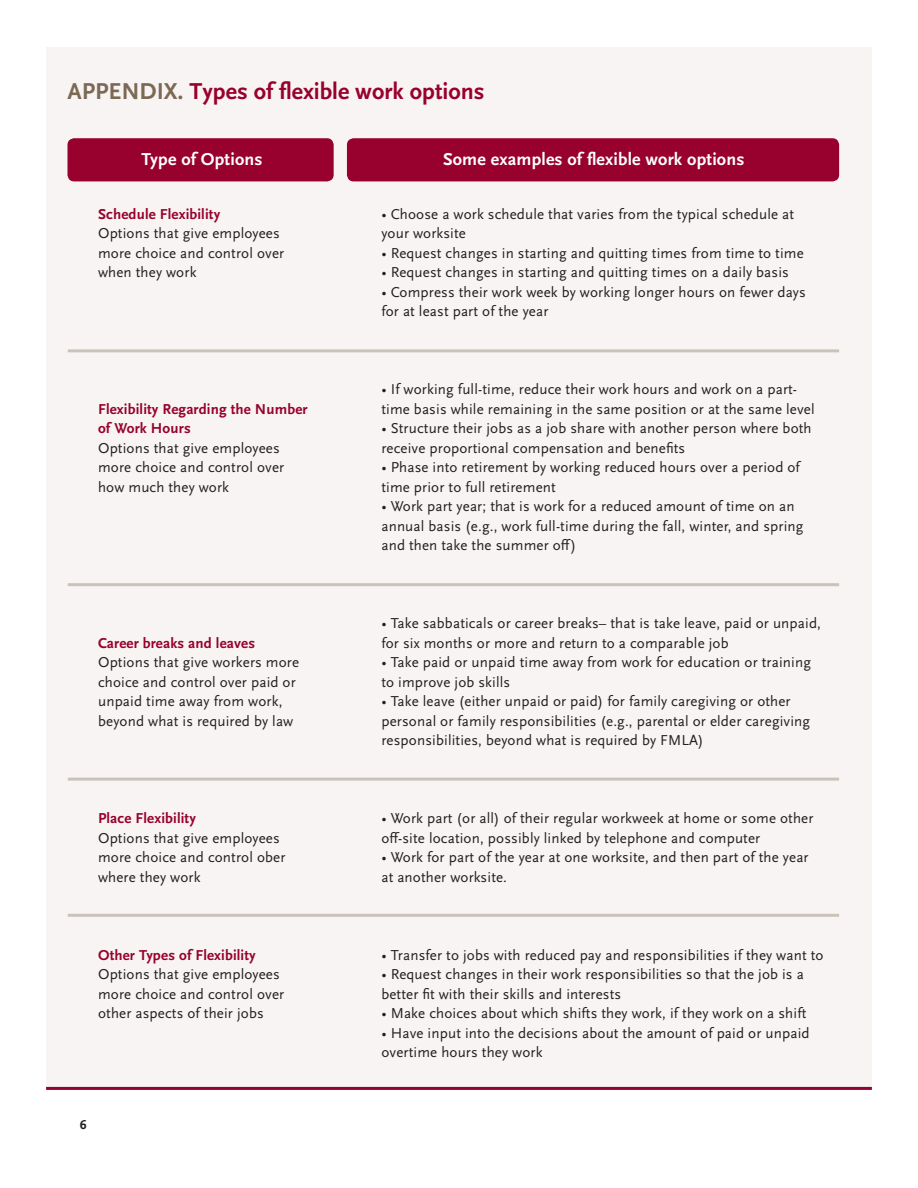
<style>
.page{position:relative;width:918px;height:1188px;background:#fff}
.page>*{position:absolute;margin:0;border:0;box-sizing:border-box;transform-origin:0 0}
.Heading__16_K_CAPSBO{font:700 24px "Scala Sans OT";color:#98012d}
.text-paragraph__10_1{font:700 18px "Scala Sans OT";letter-spacing:.01em;color:#fff}
.text-paragraph__10_1-2{font:15px/19.5px "Scala Sans OT";letter-spacing:.01em;color:#231f20}
.text-paragraph__10_1-3{font:700 15px/19.5px "Scala Sans OT";letter-spacing:.01em;color:#98012d}
.t1{font:700 13.5px "Scala Sans OT";color:#231f20}
.s1{color:#7c6954}
</style>
<div class="page">
<div style="left:46px;top:48px;width:826px;height:1040px;background:#f7f4f3"></div>
<div style="left:68px;top:138px;width:266px;height:43px;background:#98012d;border-radius:7px"></div>
<div style="left:347px;top:138px;width:492px;height:43px;background:#98012d;border-radius:7px"></div>
<hr style="left:46px;top:1087px;width:826px;height:3px;background:#98012d">
<hr style="left:68px;top:349px;width:771px;height:3px;background:#c9c3ba">
<hr style="left:68px;top:583px;width:771px;height:3px;background:#c9c3ba">
<hr style="left:68px;top:778px;width:771px;height:3px;background:#c9c3ba">
<hr style="left:68px;top:914px;width:771px;height:3px;background:#c9c3ba">
<p class="Heading__16_K_CAPSBO" style="left:68px;top:78px;width:419px"><span class="s1">APPENDIX.</span> Types of flexible work options</p>
<p class="text-paragraph__10_1" style="left:142px;top:149px;width:122px">Type of Options</p>
<p class="text-paragraph__10_1" style="left:443px;top:149px;width:303px">Some examples of flexible work options</p>
<p class="text-paragraph__10_1-3" style="left:98px;top:204px;width:124px">Schedule Flexibility</p>
<p class="text-paragraph__10_1-2" style="left:98px;top:224px;width:188px">Options that give employees more choice and control over when they work</p>
<p class="text-paragraph__10_1-2" style="left:381px;top:204px;width:414px">• Choose a work schedule that varies from the typical schedule at your worksite</p>
<p class="text-paragraph__10_1-2" style="left:381px;top:243px;width:424px">• Request changes in starting and quitting times from time to time</p>
<p class="text-paragraph__10_1-2" style="left:381px;top:263px;width:409px">• Request changes in starting and quitting times on a daily basis</p>
<p class="text-paragraph__10_1-2" style="left:381px;top:282px;width:426px">• Compress their work week by working longer hours on fewer days for at least part of the year</p>
<p class="text-paragraph__10_1-3" style="left:98px;top:399px;width:211px">Flexibility Regarding the Number of Work Hours</p>
<p class="text-paragraph__10_1-2" style="left:98px;top:438px;width:188px">Options that give employees more choice and control over how much they work</p>
<p class="text-paragraph__10_1-3" style="left:98px;top:633px;width:159px">Career breaks and leaves</p>
<p class="text-paragraph__10_1-2" style="left:98px;top:653px;width:203px">Options that give workers more choice and control over paid or unpaid time away from work, beyond what is required by law</p>
<p class="text-paragraph__10_1-3" style="left:98px;top:809px;width:99px">Place Flexibility</p>
<p class="text-paragraph__10_1-2" style="left:98px;top:828px;width:189px">Options that give employees more choice and control ober where they work</p>
<p class="text-paragraph__10_1-3" style="left:98px;top:945px;width:159px">Other Types of Flexibility</p>
<p class="text-paragraph__10_1-2" style="left:98px;top:965px;width:188px">Options that give employees more choice and control over other aspects of their jobs</p>
<p class="t1" style="left:80px;top:1117px;width:8px">6</p>
<p class="text-paragraph__10_1-2" style="left:381px;top:380px;width:435px">• If working full-time, reduce their work hours and work on a part&shy;time basis while remaining in the same position or at the same level</p>
<p class="text-paragraph__10_1-2" style="left:381px;top:419px;width:432px">• Structure their jobs as a job share with another person where both receive proportional compensation and benefits</p>
<p class="text-paragraph__10_1-2" style="left:381px;top:458px;width:420px">• Phase into retirement by working reduced hours over a period of time prior to full retirement</p>
<p class="text-paragraph__10_1-2" style="left:381px;top:497px;width:424px">• Work part year; that is work for a reduced amount of time on an annual basis (e.g., work full-time during the fall, winter, and spring and then take the summer off)</p>
<p class="text-paragraph__10_1-2" style="left:381px;top:614px;width:441px">• Take sabbaticals or career breaks– that is take leave, paid or unpaid, for six months or more and return to a comparable job</p>
<p class="text-paragraph__10_1-2" style="left:381px;top:653px;width:431px">• Take paid or unpaid time away from work for education or training to improve job skills</p>
<p class="text-paragraph__10_1-2" style="left:381px;top:692px;width:430px">• Take leave (either unpaid or paid) for family caregiving or other personal or family responsibilities (e.g., parental or elder caregiving responsibilities, beyond what is required by FMLA)</p>
<p class="text-paragraph__10_1-2" style="left:381px;top:809px;width:434px">• Work part (or all) of their regular workweek at home or some other off-site location, possibly linked by telephone and computer</p>
<p class="text-paragraph__10_1-2" style="left:381px;top:848px;width:429px">• Work for part of the year at one worksite, and then part of the year at another worksite.</p>
<p class="text-paragraph__10_1-2" style="left:381px;top:945px;width:444px">• Transfer to jobs with reduced pay and responsibilities if they want to</p>
<p class="text-paragraph__10_1-2" style="left:381px;top:965px;width:424px">• Request changes in their work responsibilities so that the job is a better fit with their skills and interests</p>
<p class="text-paragraph__10_1-2" style="left:381px;top:1004px;width:426px">• Make choices about which shifts they work, if they work on a shift</p>
<p class="text-paragraph__10_1-2" style="left:381px;top:1023px;width:430px">• Have input into the decisions about the amount of paid or unpaid overtime hours they work</p>
</div>
